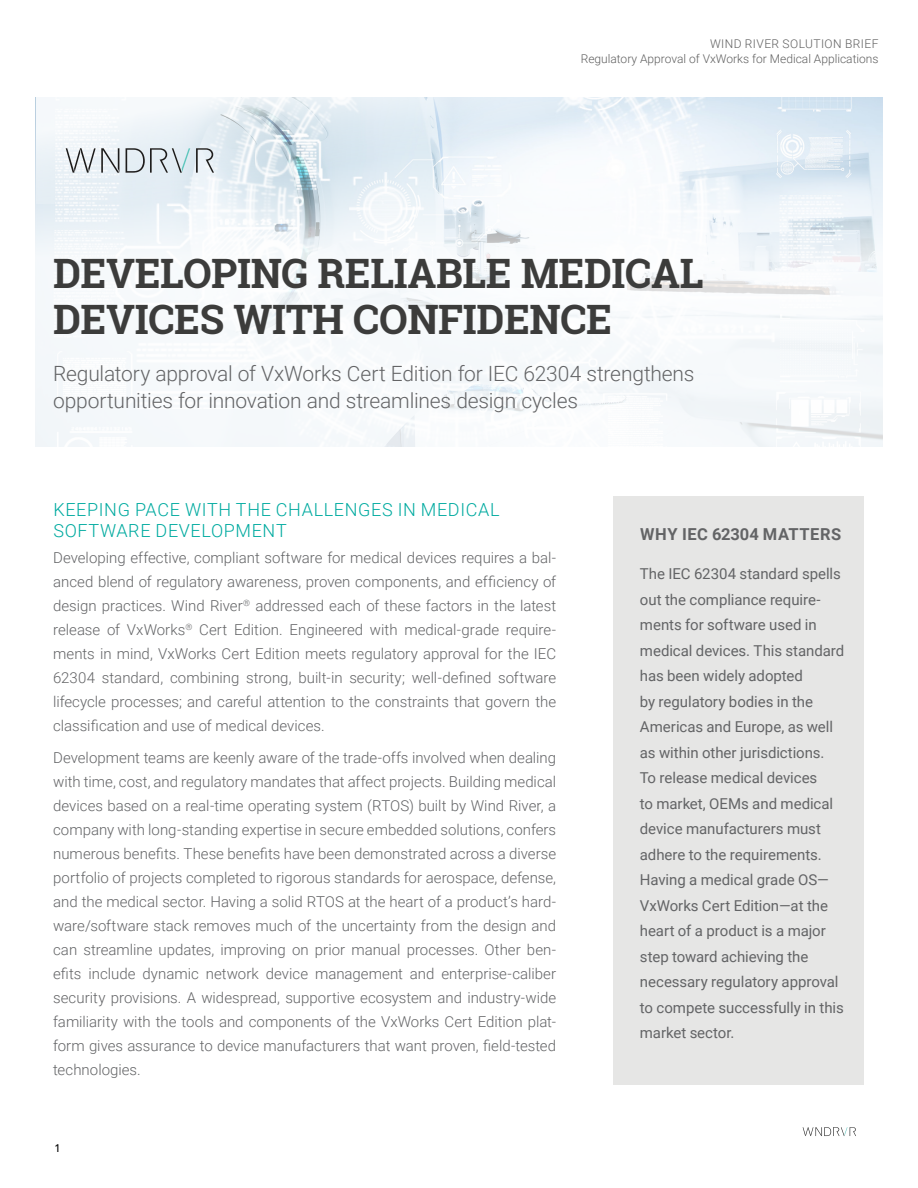
<style>
.page{position:relative;width:918px;height:1188px;background:#fff}
.page>*{position:absolute;margin:0;border:0;box-sizing:border-box;transform-origin:0 0}
.t1{font:700 40.5px/46.5px "Roboto Slab";letter-spacing:-.01em;color:#3c3c3b}
.t2{font:300 21px/27px "Roboto";letter-spacing:-.01em;color:#636466}
.t3{font:300 18px/21px "Roboto";letter-spacing:.035em;color:#00aaa0}
.t4{font:700 16.5px "Roboto";letter-spacing:.03em;color:#636466}
.t5{font:300 15px/24px "Roboto";color:#636466;text-align:justify}
.t6{font:15px/25.5px "Roboto";letter-spacing:-.005em;color:#636466}
.t7{font:300 12px/14.4px "Roboto";color:#606060;text-align:right}
.t8{font:500 10.95px "Avenir LT Std";color:#000}
</style>
<div class="page">
<div style="left:613px;top:496px;width:251px;height:589px;background:#e6e6e5"></div>
<svg style="left:35px;top:104px;width:848px;height:342px;fill:#f6f9fb"></svg>
<svg style="left:36px;top:97px;width:843px;height:107px"></svg>
<svg style="left:196px;top:148px;width:18px;height:25px"></svg>
<svg style="left:126px;top:148px;width:64px;height:25px;background:#c2ccd1"></svg>
<svg style="left:66px;top:148px;width:53px;height:25px"></svg>
<svg style="left:803px;top:1127px;width:53px;height:9px"></svg>
<p class="t7" style="left:581px;top:37px;width:299px">WIND RIVER SOLUTION BRIEF<br>Regulatory Approval of VxWorks for Medical Applications</p>
<h1 class="t1" style="left:53px;top:249px;width:652px">DEVELOPING RELIABLE MEDICAL<br>DEVICES WITH CONFIDENCE</h1>
<h2 class="t2" style="left:53px;top:360px;width:643px">Regulatory approval of VxWorks Cert Edition for IEC 62304 strengthens opportunities for innovation and streamlines design cycles</h2>
<p class="t3" style="left:53px;top:498px;width:448px">KEEPING PACE WITH THE CHALLENGES IN MEDICAL<br>SOFTWARE DEVELOPMENT</p>
<p class="t5" style="left:53px;top:545px;width:505px">Developing effective, compliant software for medical devices requires a bal&shy;anced blend of regulatory awareness, proven components, and efficiency of design practices. Wind River<sup>®</sup> addressed each of these factors in the latest release of VxWorks<sup>®</sup> Cert Edition. Engineered with medical-grade require&shy;ments in mind, VxWorks Cert Edition meets regulatory approval for the IEC 62304 standard, combining strong, built-in security; well-defined software lifecycle processes; and careful attention to the constraints that govern the classification and use of medical devices.</p>
<p class="t5" style="left:53px;top:746px;width:505px">Development teams are keenly aware of the trade-offs involved when dealing with time, cost, and regulatory mandates that affect projects. Building medical devices based on a real-time operating system (RTOS) built by Wind River, a company with long-standing expertise in secure embedded solutions, confers numerous benefits. These benefits have been demonstrated across a diverse portfolio of projects completed to rigorous standards for aerospace, defense, and the medical sector. Having a solid RTOS at the heart of a product’s hard&shy;ware/software stack removes much of the uncertainty from the design and can streamline updates, improving on prior manual processes. Other ben&shy;efits include dynamic network device management and enterprise-caliber security provisions. A widespread, supportive ecosystem and industry-wide familiarity with the tools and components of the VxWorks Cert Edition plat&shy;form gives assurance to device manufacturers that want proven, field-tested technologies.</p>
<p class="t8" style="left:55px;top:1142px;width:8px">1</p>
<p class="t4" style="left:640px;top:523px;width:203px">WHY IEC 62304 MATTERS</p>
<p class="t6" style="left:640px;top:560px;width:206px">The IEC 62304 standard spells out the compliance require&shy;ments for software used in medical devices. This standard has been widely adopted<br>by regulatory bodies in the<br>Americas and Europe, as well as within other jurisdictions.<br>To release medical devices<br>to market, OEMs and medical device manufacturers must adhere to the requirements.<br>Having a medical grade OS—<br>VxWorks Cert Edition—at the heart of a product is a major step toward achieving the necessary regulatory approval to compete successfully in this market sector.</p>
</div>
